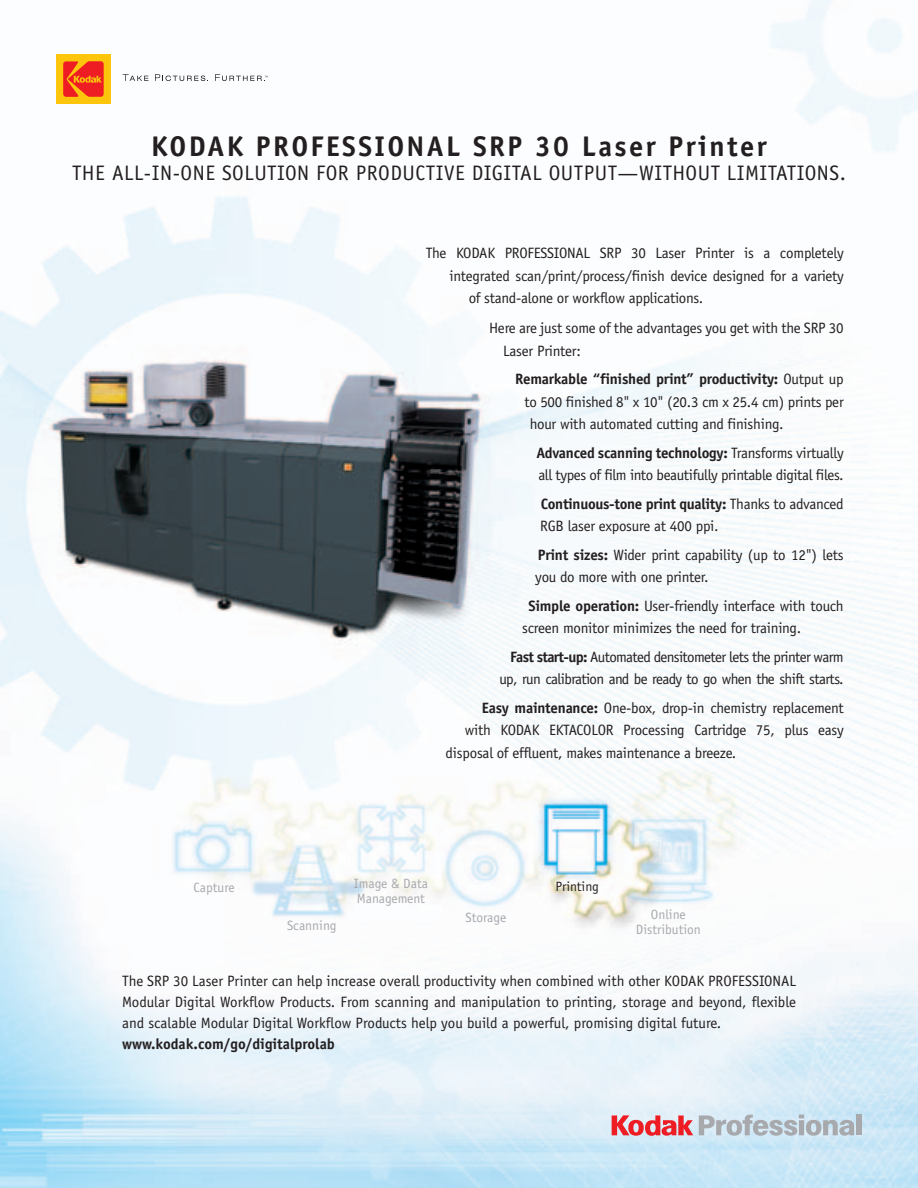
<style>
.page{position:relative;width:918px;height:1188px;background:#fff}
.page>*{position:absolute;margin:0;border:0;box-sizing:border-box;transform-origin:0 0}
.t1{font:700 28.5px "Officina Sans";letter-spacing:.085em;color:#231f20}
.t2{font:21px "Officina Sans";letter-spacing:.025em;color:#231f20}
.t3{font:15px/22.5px "Officina Sans";letter-spacing:-.015em;color:#231f20}
.t4{font:15px/22.5px "Officina Sans";letter-spacing:-.04em;color:#231f20;text-align:right}
.t5{font:700 15px "Officina Sans";letter-spacing:-.015em;color:#231f20}
.t6{font:13.5px/15px "Officina Sans";color:#a8a9ad;text-align:center}
.t7{font:13.5px "Officina Sans";color:#231f20}
.s1{font-weight:400}
.s2{font-weight:700}
</style>
<div class="page">
<img style="left:0;top:0;width:918px;height:1188px">
<svg style="left:612px;top:1115px;width:81px;height:21px;background:#e67a82"></svg>
<div style="left:856px;top:1115px;width:6px;height:20px;background:#a8a9ad"></div>
<svg style="left:699px;top:1115px;width:155px;height:21px;background:#bdc9d2"></svg>
<div style="left:56px;top:54px;width:55px;height:50px;background:#fec50d"></div>
<svg style="left:63px;top:61px;width:41px;height:36px"></svg>
<svg style="left:123px;top:74px;width:25px;height:7px"></svg>
<svg style="left:155px;top:74px;width:53px;height:7px"></svg>
<svg style="left:215px;top:74px;width:53px;height:7px"></svg>
<h1 class="t1" style="left:151px;top:135px;width:617px">KODAK PROFESSIONAL SRP 30 Laser Printer</h1>
<h2 class="t2" style="left:72px;top:164px;width:775px">THE ALL-IN-ONE SOLUTION FOR PRODUCTIVE DIGITAL OUTPUT—WITHOUT LIMITATIONS.</h2>
<p class="t6" style="left:194px;top:881px;width:43px">Capture</p>
<p class="t3" style="left:426px;top:243px;width:419px">The KODAK PROFESSIONAL SRP 30 Laser Printer is a completely</p>
<p class="t3" style="left:449px;top:266px;width:396px">integrated scan/print/process/finish device designed for a variety</p>
<p class="t3" style="left:469px;top:288px;width:236px">of stand-alone or workflow applications.</p>
<p class="t3" style="left:503px;top:318px;width:342px;text-indent:-14px">Here are just some of the advantages you get with the SRP 30<br>Laser Printer:</p>
<p class="t5" style="left:515px;top:373px;width:330px">Remarkable “finished print” productivity: <span class="s1">Output up</span></p>
<p class="t3" style="left:524px;top:392px;width:321px">to 500 finished 8" x 10" (20.3 cm x 25.4 cm) prints per</p>
<p class="t3" style="left:530px;top:414px;width:255px">hour with automated cutting and finishing.</p>
<p class="t3" style="left:537px;top:443px;width:309px"><span class="s2">Advanced scanning technology:</span> Transforms virtually all types of film into beautifully printable digital files.</p>
<p class="t3" style="left:540px;top:494px;width:305px"><span class="s2">Continuous-tone print quality:</span> Thanks to advanced<br>RGB laser exposure at 400 ppi.</p>
<p class="t3" style="left:535px;top:545px;width:310px"><span class="s2">Print sizes:</span> Wider print capability (up to 12") lets you do more with one printer.</p>
<p class="t3" style="left:522px;top:596px;width:323px;text-indent:6px"><span class="s2">Simple operation:</span> User-friendly interface with touch screen monitor minimizes the need for training.</p>
<p class="t4" style="left:499px;top:647px;width:346px"><span class="s2">Fast start-up:</span> Automated densitometer lets the printer warm up, run calibration and be ready to go when the shift starts.</p>
<p class="t3" style="left:482px;top:698px;width:363px"><span class="s2">Easy maintenance:</span> One-box, drop-in chemistry replacement</p>
<p class="t3" style="left:465px;top:720px;width:380px">with KODAK EKTACOLOR Processing Cartridge 75, plus easy</p>
<p class="t3" style="left:446px;top:743px;width:292px">disposal of effluent, makes maintenance a breeze.</p>
<p class="t6" style="left:287px;top:919px;width:51px">Scanning</p>
<p class="t6" style="left:354px;top:877px;width:76px;text-align:left">Image &amp; Data<br>Management</p>
<p class="t6" style="left:466px;top:911px;width:42px">Storage</p>
<p class="t7" style="left:555px;top:881px;width:45px">Printing</p>
<p class="t6" style="left:636px;top:908px;width:66px">Online<br>Distribution</p>
<p class="t3" style="left:122px;top:971px;width:676px;line-height:21px;text-align:justify">The SRP 30 Laser Printer can help increase overall productivity when combined with other KODAK PROFESSIONAL Modular Digital Workflow Products. From scanning and manipulation to printing, storage and beyond, flexible and scalable Modular Digital Workflow Products help you build a powerful, promising digital future.</p>
<p class="t5" style="left:122px;top:1038px;width:214px">www.kodak.com/go/digitalprolab</p>
</div>
